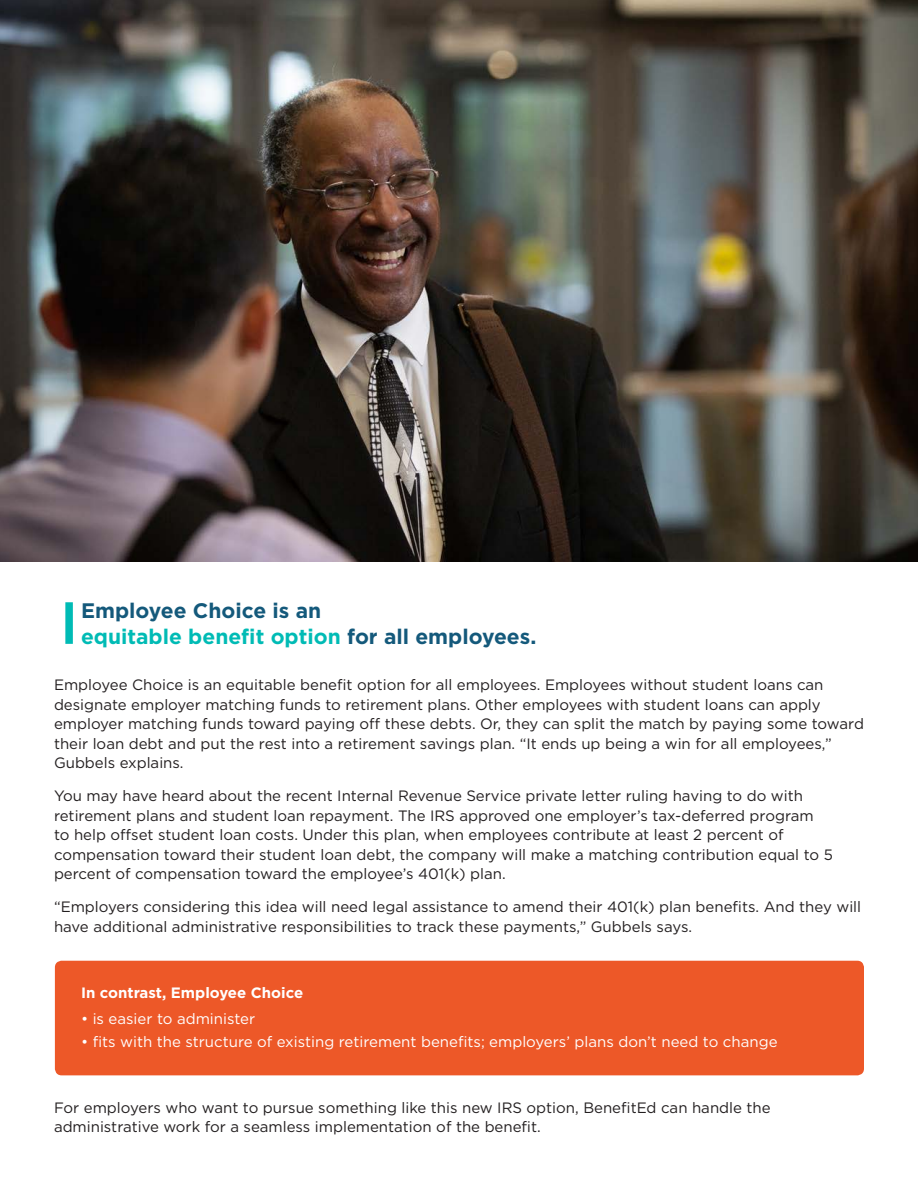
<style>
.page{position:relative;width:918px;height:1188px;background:#fff}
.page>*{position:absolute;margin:0;border:0;box-sizing:border-box;transform-origin:0 0}
.t1{font:700 21px/25.5px "Gotham";color:#14597b}
.t2{font:15px/19.5px "Gotham";color:#231f20}
.t3{font:15px "Gotham";color:#fff}
.t4{font:700 15px "Gotham";color:#fff}
.s1{color:#00bbb5}
</style>
<div class="page">
<div style="left:55px;top:961px;width:809px;height:114px;background:#ed5828;border-radius:7px"></div>
<img style="left:0;top:0;width:918px;height:562px">
<div style="left:65px;top:602px;width:8px;height:42px;background:#00bbb5"></div>
<h1 class="t1" style="left:81px;top:598px;width:457px">Employee Choice is an<br><span class="s1">equitable benefit option</span> for all employees.</h1>
<p class="t2" style="left:54px;top:675px;width:811px">Employee Choice is an equitable benefit option for all employees. Employees without student loans can designate employer matching funds to retirement plans. Other employees with student loans can apply employer matching funds toward paying off these debts. Or, they can split the match by paying some toward their loan debt and put the rest into a retirement savings plan. “It ends up being a win for all employees,” Gubbels explains.</p>
<p class="t2" style="left:54px;top:786px;width:780px">You may have heard about the recent Internal Revenue Service private letter ruling having to do with retirement plans and student loan repayment. The IRS approved one employer’s tax-deferred program<br>to help offset student loan costs. Under this plan, when employees contribute at least 2 percent of compensation toward their student loan debt, the company will make a matching contribution equal to 5 percent of compensation toward the employee’s 401(k) plan.</p>
<p class="t2" style="left:54px;top:897px;width:809px">“Employers considering this idea will need legal assistance to amend their 401(k) plan benefits. And they will have additional administrative responsibilities to track these payments,” Gubbels says.</p>
<p class="t4" style="left:81px;top:983px;width:224px">In contrast, Employee Choice</p>
<p class="t3" style="left:81px;top:1009px;width:176px">• is easier to administer</p>
<p class="t3" style="left:81px;top:1032px;width:698px">• fits with the structure of existing retirement benefits; employers’ plans don’t need to change</p>
<p class="t2" style="left:54px;top:1097px;width:718px">For employers who want to pursue something like this new IRS option, BenefitEd can handle the administrative work for a seamless implementation of the benefit.</p>
</div>
